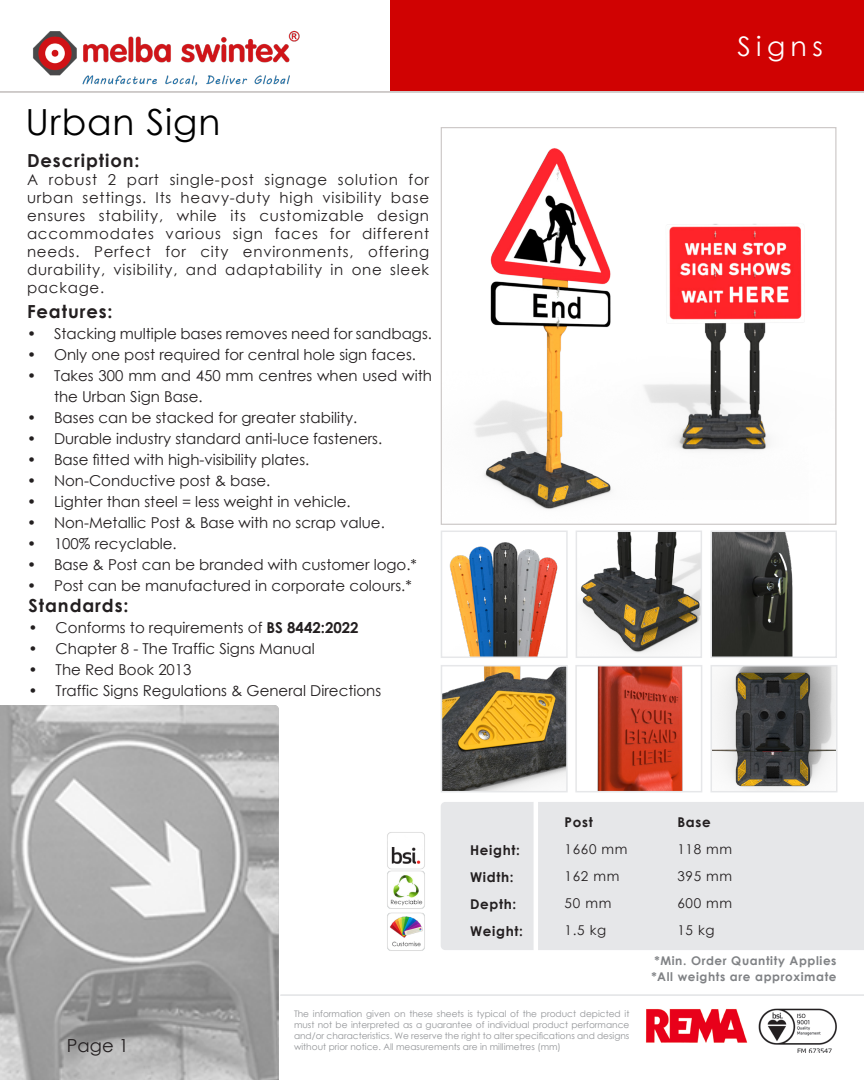
<style>
.page{position:relative;width:864px;height:1080px;background:#fff}
.page>*{position:absolute;margin:0;border:0;box-sizing:border-box;transform-origin:0 0}
.Page_title{font:36px "Century Gothic";letter-spacing:.025em;color:#000}
.t1{font:27px "Century Gothic";letter-spacing:.2em;color:#fff}
.t2{font:700 18px "Century Gothic";letter-spacing:.05em;color:#231f20}
.t3{font:18px "Century Gothic";color:#231f20}
.t4{font:15px/18px "Century Gothic";color:#231f20;text-align:justify}
.t5{font:13.5px "Century Gothic";letter-spacing:.05em;color:#231f20}
.t6{font:700 13.5px "Century Gothic";letter-spacing:.05em;color:#231f20}
.t7{font:700 12px "Century Gothic";letter-spacing:.05em;color:#808285}
.t8{font:9px/10.8px "Century Gothic";color:#939598;text-align:justify}
.s1{font-weight:700}
</style>
<div class="page">
<img style="left:33px;top:30px;width:267px;height:56px">
<img style="left:758px;top:1008px;width:79px;height:45px">
<img style="left:0;top:705px;width:279px;height:375px">
<div style="left:390px;top:0;width:474px;height:91px;background:#d00202"></div>
<hr style="left:0;top:91px;width:864px;height:2px;background:#cdc9c8">
<hr style="left:281px;top:994px;width:583px;height:2px;background:#e6e7e9">
<img style="left:442px;top:148px;width:366px;height:377px">
<img style="left:646px;top:1009px;width:102px;height:34px">
<img style="left:513px;top:153px;width:323px;height:346px">
<div style="left:441px;top:802px;width:423px;height:148px;background:#e6e7e9"></div>
<img style="left:387px;top:832px;width:38px;height:77px">
<img style="left:387px;top:913px;width:38px;height:38px">
<hr style="left:534px;top:696px;width:4px;height:273px;background:#fff">
<img style="left:449px;top:542px;width:109px;height:113px">
<div style="left:441px;top:531px;width:127px;height:127px;border:2px solid #e6e7e9"></div>
<img style="left:581px;top:534px;width:118px;height:119px">
<div style="left:576px;top:531px;width:126px;height:127px;border:2px solid #e6e7e9"></div>
<img style="left:714px;top:534px;width:79px;height:121px">
<div style="left:711px;top:531px;width:126px;height:127px;border:2px solid #e6e7e9"></div>
<img style="left:444px;top:668px;width:121px;height:121px">
<div style="left:441px;top:665px;width:127px;height:127px;border:2px solid #e6e7e9"></div>
<img style="left:597px;top:668px;width:86px;height:121px">
<div style="left:575px;top:665px;width:127px;height:127px;border:2px solid #e6e7e9"></div>
<img style="left:714px;top:668px;width:121px;height:121px">
<div style="left:711px;top:665px;width:127px;height:127px;border:2px solid #e6e7e9"></div>
<p class="Page_title" style="left:26px;top:97px;width:196px">Urban Sign</p>
<p class="t2" style="left:27px;top:146px;width:114px">Description:</p>
<p class="t4" style="left:27px;top:170px;width:404px">A robust 2 part single-post signage solution for urban settings. Its heavy-duty high visibility base ensures stability, while its customizable design accommodates various sign faces for different needs. Perfect for city environments, offering durability, visibility, and adaptability in one sleek package.</p>
<p class="t2" style="left:27px;top:298px;width:87px">Features:</p>
<p class="t4" style="left:27px;top:325px;width:406px">• Stacking multiple bases removes need for sandbags.</p>
<p class="t4" style="left:27px;top:346px;width:390px">• Only one post required for central hole sign faces.</p>
<p class="t4" style="left:54px;top:365px;width:379px;line-height:21px;text-indent:-27px">• Takes 300 mm and 450 mm centres when used with the Urban Sign Base.</p>
<p class="t4" style="left:27px;top:409px;width:332px">• Bases can be stacked for greater stability.</p>
<p class="t4" style="left:27px;top:430px;width:357px">• Durable industry standard anti-luce fasteners.</p>
<p class="t4" style="left:27px;top:451px;width:284px">• Base fitted with high-visibility plates.</p>
<p class="t4" style="left:27px;top:472px;width:245px">• Non-Conductive post &amp; base.</p>
<p class="t4" style="left:27px;top:493px;width:325px">• Lighter than steel = less weight in vehicle.</p>
<p class="t4" style="left:27px;top:514px;width:359px">• Non-Metallic Post &amp; Base with no scrap value.</p>
<p class="t4" style="left:27px;top:535px;width:151px">• 100% recyclable.</p>
<p class="t4" style="left:27px;top:556px;width:392px">• Base &amp; Post can be branded with customer logo.*</p>
<p class="t4" style="left:27px;top:577px;width:386px">• Post can be manufactured in corporate colours.*</p>
<p class="t2" style="left:29px;top:592px;width:101px">Standards:</p>
<p class="t4" style="left:29px;top:619px;width:331px">• Conforms to requirements of <span class="s1">BS 8442:2022</span></p>
<p class="t4" style="left:29px;top:640px;width:288px">• Chapter 8 - The Traffic Signs Manual</p>
<p class="t4" style="left:29px;top:661px;width:164px">• The Red Book 2013</p>
<p class="t4" style="left:29px;top:682px;width:354px">• Traffic Signs Regulations &amp; General Directions</p>
<h2 class="t1" style="left:693px;top:27px;width:131px">Barriers</h2>
<h2 class="t1" style="left:737px;top:27px;width:71px">Sign</h2>
<p class="t6" style="left:470px;top:840px;width:51px">Height:</p>
<p class="t6" style="left:470px;top:867px;width:45px">Width:</p>
<p class="t6" style="left:470px;top:894px;width:48px">Depth:</p>
<p class="t6" style="left:470px;top:921px;width:54px">Weight:</p>
<p class="t6" style="left:565px;top:812px;width:30px">Post</p>
<p class="t5" style="left:565px;top:840px;width:65px">1660 mm</p>
<p class="t5" style="left:565px;top:867px;width:56px">162 mm</p>
<p class="t5" style="left:565px;top:894px;width:48px">50 mm</p>
<p class="t5" style="left:565px;top:921px;width:43px">1.5 kg</p>
<p class="t8" style="left:294px;top:1008px;width:337px">The information given on these sheets is typical of the product depicted it must not be interpreted as a guarantee of individual product performance and/or characteristics. We reserve the right to alter specifications and designs</p>
<p class="t3" style="left:67px;top:1033px;width:63px">Page 1</p>
<p class="t8" style="left:294px;top:1041px;width:268px">without prior notice. All measurements are in millimetres (mm)</p>
<p class="t6" style="left:677px;top:812px;width:35px">Base</p>
<p class="t5" style="left:677px;top:840px;width:56px">118 mm</p>
<p class="t5" style="left:677px;top:867px;width:56px">395 mm</p>
<p class="t5" style="left:677px;top:894px;width:56px">600 mm</p>
<p class="t5" style="left:677px;top:921px;width:39px">15 kg</p>
<p class="t7" style="left:655px;top:951px;width:184px">*Min. Order Quantity Applies</p>
<p class="t7" style="left:651px;top:968px;width:187px">*All weights are approximate</p>
</div>
